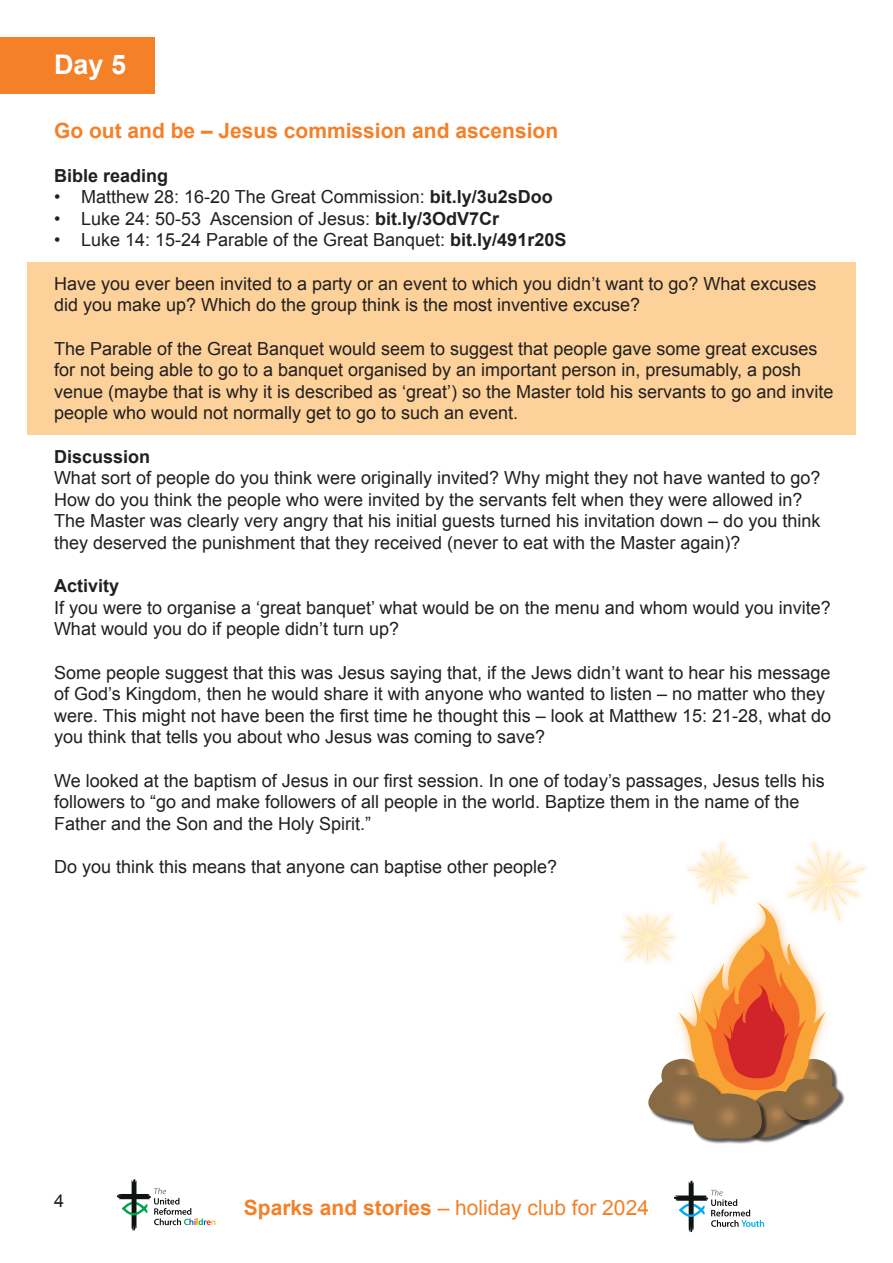
<style>
.page{position:relative;width:893px;height:1263px;background:#fff}
.page>*{position:absolute;margin:0;border:0;box-sizing:border-box;transform-origin:0 0}
.t1{font:700 27px "Arial";color:#fff}
.t2{font:700 21px "Arial";color:#f48028}
.t3{font:21px "Arial";color:#f48028}
.t4{font:18px/21.6px "Arial";color:#231f20}
.t5{font:700 18px "Arial";color:#231f20}
.s1{font-weight:700}
</style>
<div class="page">
<svg style="left:117px;top:1179px;width:98px;height:51px"></svg>
<svg style="left:674px;top:1181px;width:90px;height:51px"></svg>
<div style="left:28px;top:263px;width:828px;height:172px;background:#fcd19a"></div>
<div style="left:0;top:37px;width:154px;height:57px;background:#f48028"></div>
<svg style="left:621px;top:841px;width:245px;height:303px"></svg>
<p class="t1" style="left:54px;top:46px;width:74px">Day 5</p>
<p class="t2" style="left:54px;top:117px;width:506px">Go out and be – Jesus commission and ascension</p>
<p class="t5" style="left:54px;top:163px;width:116px">Bible reading</p>
<p class="t4" style="left:54px;top:186px;width:500px">• Matthew 28: 16-20 The Great Commission: <span class="s1">bit.ly/3u2sDoo</span></p>
<p class="t4" style="left:54px;top:208px;width:447px">• Luke 24: 50-53 Ascension of Jesus: <span class="s1">bit.ly/3OdV7Cr</span></p>
<p class="t4" style="left:54px;top:230px;width:514px">• Luke 14: 15-24 Parable of the Great Banquet: <span class="s1">bit.ly/491r20S</span></p>
<p class="t4" style="left:54px;top:273px;width:764px">Have you ever been invited to a party or an event to which you didn’t want to go? What excuses did you make up? Which do the group think is the most inventive excuse?</p>
<p class="t4" style="left:54px;top:338px;width:781px">The Parable of the Great Banquet would seem to suggest that people gave some great excuses for not being able to go to a banquet organised by an important person in, presumably, a posh venue (maybe that is why it is described as ‘great’) so the Master told his servants to go and invite people who would not normally get to go to such an event.</p>
<p class="t5" style="left:54px;top:444px;width:98px">Discussion</p>
<p class="t4" style="left:54px;top:467px;width:768px">What sort of people do you think were originally invited? Why might they not have wanted to go?<br>How do you think the people who were invited by the servants felt when they were allowed in?<br>The Master was clearly very angry that his initial guests turned his invitation down – do you think they deserved the punishment that they received (never to eat with the Master again)?</p>
<p class="t5" style="left:54px;top:574px;width:67px">Activity</p>
<p class="t4" style="left:54px;top:597px;width:778px">If you were to organise a ‘great banquet’ what would be on the menu and whom would you invite?<br>What would you do if people didn’t turn up?</p>
<p class="t4" style="left:54px;top:662px;width:779px">Some people suggest that this was Jesus saying that, if the Jews didn’t want to hear his message of God’s Kingdom, then he would share it with anyone who wanted to listen – no matter who they were. This might not have been the first time he thought this – look at Matthew 15: 21-28, what do you think that tells you about who Jesus was coming to save?</p>
<p class="t4" style="left:54px;top:770px;width:772px">We looked at the baptism of Jesus in our first session. In one of today’s passages, Jesus tells his followers to “go and make followers of all people in the world. Baptize them in the name of the<br>Father and the Son and the Holy Spirit.”</p>
<p class="t4" style="left:54px;top:856px;width:505px">Do you think this means that anyone can baptise other people?</p>
<p class="t4" style="left:54px;top:1190px;width:12px">4</p>
<p class="t3" style="left:244px;top:1193px;width:407px"><span class="s1">Sparks and stories</span> – holiday club for 2024</p>
</div>
